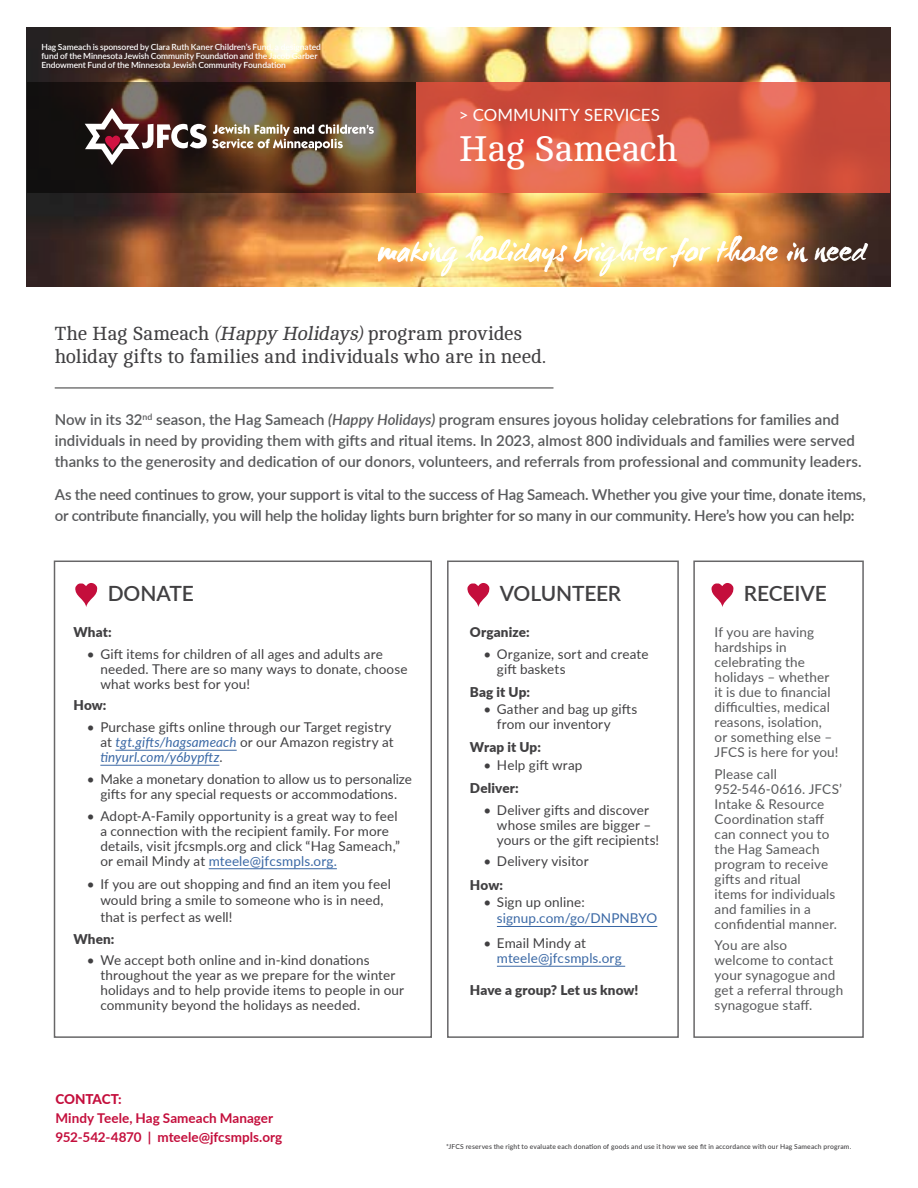
<style>
.page{position:relative;width:918px;height:1188px;background:#fff}
.page>*{position:absolute;margin:0;border:0;box-sizing:border-box;transform-origin:0 0}
.t1{font:36.6px "Cambo";letter-spacing:-.015em;color:#fff}
.t2{font:29.55px "WC Mano Negra Bta";letter-spacing:.005em;color:#fff}
.t3{font:600 21px "Lato";letter-spacing:-.01em;color:#414042}
.t4{font:19.5px/23.4px "Cambo";letter-spacing:-.005em;color:#414042}
.t5{font:16.95px "Lato";color:#fff}
.t6{font:600 15px/21px "Lato";color:#58595b}
.t7{font:13.5px/15px "Lato";letter-spacing:.01em;color:#414042}
.t8{font:13.5px/15px "Lato";letter-spacing:.01em;color:#58595b}
.t9{font:900 13.5px "Lato";letter-spacing:.01em;color:#414042}
.t10{font:700 13.5px/18.8px "Lato";color:#c40e3c}
.t11{font:13.5px "Lato";letter-spacing:.01em;color:#3a68a5}
.t12{font:800 13.5px "Lato";letter-spacing:-.015em;color:#c40e3c}
.t13{font:600 8.4px/9px "Lato";letter-spacing:-.005em;color:#fff}
.t14{font:500 6.75px "Lato";letter-spacing:.025em;color:#414042}
.s1{font-style:italic}
.s2{font-style:italic;color:#3a68a5}
.s3{color:#3a68a5}
</style>
<div class="page">
<div style="left:54px;top:561px;width:378px;height:477px;border:2px solid #414042"></div>
<div style="left:447px;top:561px;width:232px;height:477px;background:#fff;border:2px solid #414042"></div>
<div style="left:693px;top:561px;width:171px;height:477px;background:#fff;border:2px solid #414042"></div>
<svg style="left:711px;top:583px;width:23px;height:24px"></svg>
<svg style="left:75px;top:583px;width:23px;height:24px"></svg>
<hr style="left:55px;top:388px;width:498px;height:1px;background:#000">
<hr style="left:115px;top:750px;width:122px;height:1px;background:#3a68a5">
<hr style="left:100px;top:765px;width:119px;height:1px;background:#3a68a5">
<hr style="left:209px;top:868px;width:128px;height:1px;background:#3a68a5">
<svg style="left:467px;top:583px;width:23px;height:24px"></svg>
<hr style="left:497px;top:926px;width:160px;height:1px;background:#3a68a5">
<hr style="left:497px;top:966px;width:128px;height:1px;background:#3a68a5">
<img style="left:27px;top:27px;width:864px;height:259px">
<svg style="left:27px;top:82px;width:389px;height:111px;background:#36251b"></svg>
<svg style="left:416px;top:82px;width:474px;height:111px;background:#d85843"></svg>
<svg style="left:85px;top:108px;width:289px;height:57px;background:#725c4f"></svg>
<p class="t13" style="left:41px;top:42px;width:281px">Hag Sameach is sponsored by Clara Ruth Kaner Children’s Fund, a designated fund of the Minnesota Jewish Community Foundation and the Jacob Garber<br>Endowment Fund of the Minnesota Jewish Community Foundation</p>
<p class="t5" style="left:459px;top:103px;width:203px">&gt; COMMUNITY SERVICES</p>
<h1 class="t1" style="left:459px;top:129px;width:220px">Hag Sameach</h1>
<h2 class="t2" style="left:378px;top:232px;width:490px">making holidays brighter for those in need</h2>
<h3 class="t4" style="left:55px;top:322px;width:493px">The Hag Sameach <span class="s1">(Happy Holidays)</span>program provides holiday gifts to families and individuals who are in need.</h3>
<p class="t6" style="left:55px;top:408px;width:808px">Now in its 32<sup>nd</sup> season, the Hag Sameach <span class="s1">(Happy Holidays)</span> program ensures joyous holiday celebrations for families and individuals in need by providing them with gifts and ritual items. In 2023, almost 800 individuals and families were served thanks to the generosity and dedication of our donors, volunteers, and referrals from professional and community leaders.</p>
<p class="t6" style="left:55px;top:484px;width:813px">As the need continues to grow, your support is vital to the success of Hag Sameach. Whether you give your time, donate items, or contribute financially, you will help the holiday lights burn brighter for so many in our community. Here’s how you can help:</p>
<h3 class="t3" style="left:108px;top:578px;width:88px">DONATE</h3>
<p class="t9" style="left:73px;top:622px;width:40px">What:</p>
<p class="t7" style="left:100px;top:646px;width:309px;text-indent:-14px">• Gift items for children of all ages and adults are needed. There are so many ways to donate, choose what works best for you!</p>
<p class="t9" style="left:73px;top:695px;width:35px">How:</p>
<p class="t7" style="left:100px;top:719px;width:295px;text-indent:-14px">• Purchase gifts online through our Target registry at <span class="s2">tgt.gifts/hagsameach</span> or our Amazon registry at <span class="s2">tinyurl.com/y6bypftz</span>.</p>
<p class="t7" style="left:87px;top:771px;width:327px;text-align:center">• Make a monetary donation to allow us to personalize gifts for any special requests or accommodations.</p>
<p class="t7" style="left:100px;top:808px;width:301px;text-indent:-14px">• Adopt-A-Family opportunity is a great way to feel a connection with the recipient family. For more details, visit jfcsmpls.org and click “Hag Sameach,” or email Mindy at <span class="s3">mteele@jfcsmpls.org.</span></p>
<p class="t7" style="left:100px;top:875px;width:292px;line-height:16.5px;text-indent:-14px">• If you are out shopping and find an item you feel would bring a smile to someone who is in need, that is perfect as well!</p>
<p class="t9" style="left:73px;top:928px;width:43px">When:</p>
<p class="t7" style="left:100px;top:952px;width:305px;text-indent:-14px">• We accept both online and in-kind donations throughout the year as we prepare for the winter holidays and to help provide items to people in our community beyond the holidays as needed.</p>
<p class="t12" style="left:56px;top:1089px;width:68px">CONTACT:</p>
<p class="t10" style="left:56px;top:1108px;width:228px">Mindy Teele, Hag Sameach Manager<br>952-542-4870 | mteele@jfcsmpls.org</p>
<h3 class="t3" style="left:500px;top:578px;width:123px">VOLUNTEER</h3>
<p class="t9" style="left:470px;top:622px;width:61px">Organize:</p>
<p class="t7" style="left:497px;top:646px;width:153px;text-indent:-14px">• Organize, sort and create gift baskets</p>
<p class="t9" style="left:470px;top:682px;width:62px">Bag it Up:</p>
<p class="t7" style="left:497px;top:701px;width:142px;text-indent:-14px">• Gather and bag up gifts from our inventory</p>
<p class="t9" style="left:470px;top:737px;width:73px">Wrap it Up:</p>
<p class="t7" style="left:483px;top:757px;width:101px">• Help gift wrap</p>
<p class="t9" style="left:470px;top:778px;width:50px">Deliver:</p>
<p class="t7" style="left:497px;top:802px;width:164px;text-indent:-14px">• Deliver gifts and discover whose smiles are bigger – yours or the gift recipients!</p>
<p class="t7" style="left:483px;top:853px;width:107px">• Delivery visitor</p>
<p class="t9" style="left:470px;top:875px;width:35px">How:</p>
<p class="t7" style="left:483px;top:894px;width:103px">• Sign up online:</p>
<p class="t11" style="left:497px;top:909px;width:162px">signup.com/go/DNPNBYO</p>
<p class="t7" style="left:483px;top:935px;width:104px">• Email Mindy at</p>
<p class="t11" style="left:497px;top:949px;width:126px">mteele@jfcsmpls.org</p>
<p class="t9" style="left:470px;top:980px;width:170px">Have a group? Let us know!</p>
<h3 class="t3" style="left:744px;top:578px;width:84px">RECEIVE</h3>
<p class="t8" style="left:715px;top:624px;width:125px">If you are having hardships in celebrating the holidays – whether it is due to financial difficulties, medical reasons, isolation,<br>or something else –<br>JFCS is here for you!</p>
<p class="t8" style="left:715px;top:766px;width:129px">Please call<br>952-546-0616. JFCS’<br>Intake &amp; Resource<br>Coordination staff can connect you to the Hag Sameach program to receive gifts and ritual<br>items for individuals and families in a confidential manner.</p>
<p class="t8" style="left:715px;top:937px;width:130px">You are also welcome to contact your synagogue and get a referral through synagogue staff.</p>
<p class="t14" style="left:446px;top:1142px;width:407px">*JFCS reserves the right to evaluate each donation of goods and use it how we see fit in accordance with our Hag Sameach program.</p>
</div>
